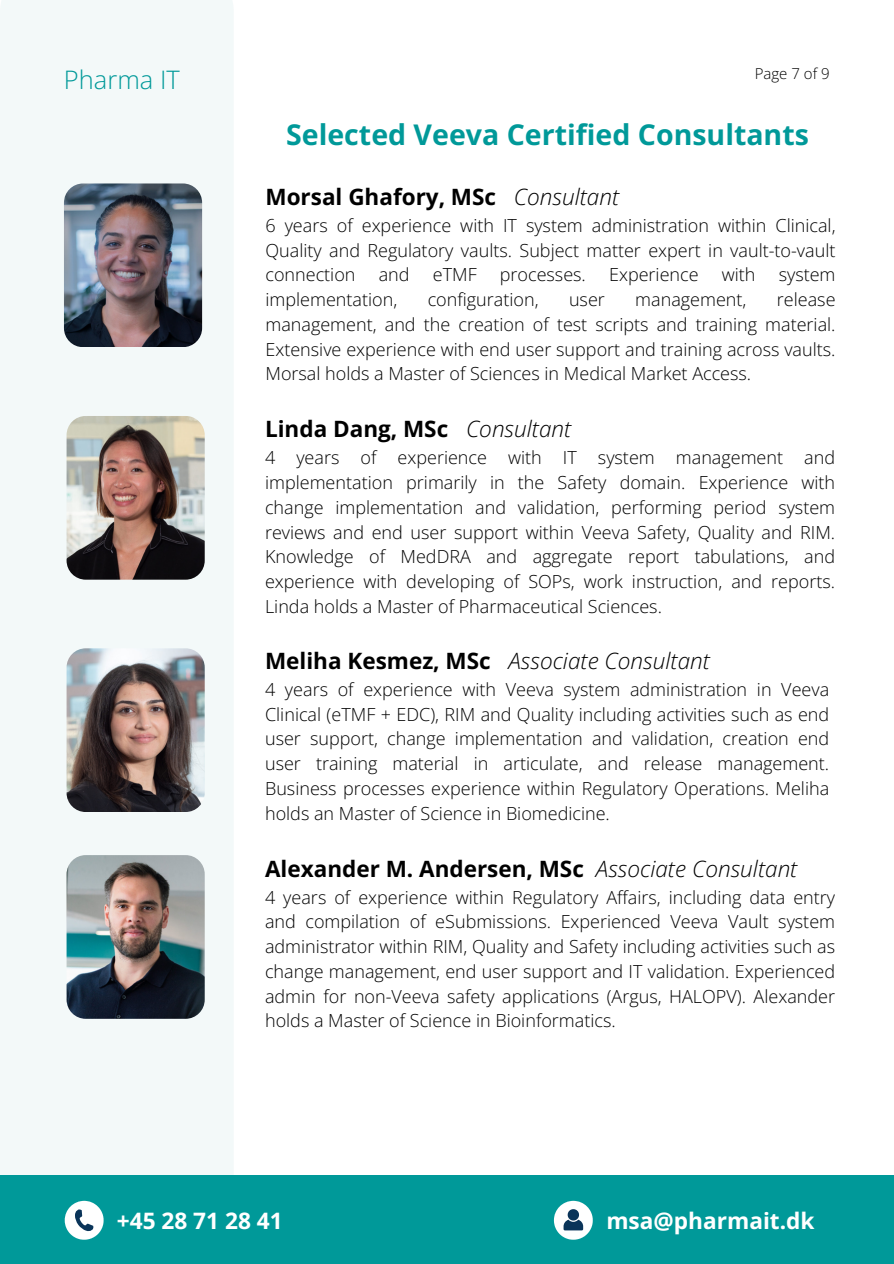
<style>
.page{position:relative;width:894px;height:1264px;background:#fff}
.page>*{position:absolute;margin:0;border:0;box-sizing:border-box;transform-origin:0 0}
.t1{font:700 28.5px "Open Sans";color:#099}
.t2{font:300 25.5px "Open Sans";color:#099}
.t3{font:700 22.65px "Open Sans";color:#fff}
.t4{font:700 22.5px "Open Sans";color:#000}
.t5{font:italic 300 22.5px "Open Sans";color:#000}
.t6{font:300 18px/24.8px "Open Sans";color:#000;text-align:justify}
.t7{font:300 15px "Open Sans";color:#000}
.s1{font-weight:300;font-style:italic}
.s2{font-weight:700;font-style:normal}
</style>
<div class="page">
<div style="left:0;top:0;width:233px;height:1175px;background:#f3f9f9"></div>
<img style="left:64px;top:183px;width:138px;height:164px;border-radius:19px">
<img style="left:67px;top:416px;width:138px;height:163px;border-radius:19px">
<div style="left:0;top:1175px;width:893px;height:88px;background:#099"></div>
<svg style="left:553px;top:1200px;width:39px;height:39px"></svg>
<svg style="left:65px;top:1200px;width:39px;height:39px"></svg>
<img style="left:67px;top:648px;width:138px;height:163px;border-radius:19px">
<img style="left:67px;top:855px;width:138px;height:163px;border-radius:19px">
<h4 class="t2" style="left:64px;top:62px;width:117px">Pharma IT</h4>
<h1 class="t7" style="left:754px;top:63px;width:76px">Page 7 of 9</h1>
<h3 class="t1" style="left:286px;top:114px;width:524px">Selected Veeva Certified Consultants</h3>
<h4 class="t4" style="left:265px;top:181px;width:355px">Morsal Ghafory, MSc <span class="s1">Consultant</span></h4>
<h4 class="t6" style="left:265px;top:212px;width:571px">6 years of experience with IT system administration within Clinical, Quality and Regulatory vaults. Subject matter expert in vault-to-vault connection</h4>
<h4 class="t6" style="left:378px;top:262px;width:32px">and</h4>
<h4 class="t6" style="left:432px;top:262px;width:45px">eTMF</h4>
<h4 class="t6" style="left:499px;top:262px;width:87px">processes.</h4>
<h4 class="t6" style="left:609px;top:262px;width:91px">Experience</h4>
<h4 class="t6" style="left:721px;top:262px;width:35px">with</h4>
<h4 class="t6" style="left:778px;top:262px;width:58px">system</h4>
<h4 class="t6" style="left:265px;top:287px;width:133px">implementation,</h4>
<h4 class="t6" style="left:427px;top:287px;width:112px">configuration,</h4>
<h4 class="t6" style="left:569px;top:287px;width:37px">user</h4>
<h4 class="t6" style="left:635px;top:287px;width:113px">management,</h4>
<h4 class="t6" style="left:265px;top:287px;width:571px;text-indent:511px">release management, and the creation of test scripts and training material.<br>Extensive experience with end user support and training across vaults.<br>Morsal holds a Master of Sciences in Medical Market Access.</h4>
<h4 class="t4" style="left:265px;top:413px;width:308px">Linda Dang, MSc <span class="s1">Consultant</span></h4>
<h4 class="t6" style="left:265px;top:445px;width:571px">4 years of experience with IT system management and implementation primarily in the Safety domain. Experience with change implementation and validation, performing period system reviews and end user support within Veeva Safety, Quality and RIM.<br>Knowledge of MedDRA and aggregate report tabulations, and experience with developing of SOPs, work instruction, and reports.<br>Linda holds a Master of Pharmaceutical Sciences.</h4>
<h4 class="t5" style="left:265px;top:645px;width:446px"><span class="s2">Meliha Kesmez, MSc</span> Associate Consultant</h4>
<h4 class="t6" style="left:265px;top:676px;width:565px">4 years of experience with Veeva system administration in Veeva Clinical (eTMF + EDC), RIM and Quality including activities such as end user support, change implementation and validation, creation end user training material in articulate, and release management.<br>Business processes experience within Regulatory Operations. Meliha holds an Master of Science in Biomedicine.</h4>
<p class="t4" style="left:265px;top:852px;width:533px">Alexander M. Andersen, MSc <span class="s1">Associate Consultant</span></p>
<p class="t6" style="left:265px;top:884px;width:571px">4 years of experience within Regulatory Affairs, including data entry and compilation of eSubmissions. Experienced Veeva Vault system administrator within RIM, Quality and Safety including activities such as change management, end user support and IT validation. Experienced admin for non-Veeva safety applications (Argus, HALOPV). Alexander holds a Master of Science in Bioinformatics.</p>
<h2 class="t3" style="left:117px;top:1204px;width:167px">+45 28 71 28 41</h2>
<p class="t3" style="left:606px;top:1204px;width:210px">msa@pharmait.dk</p>
</div>
